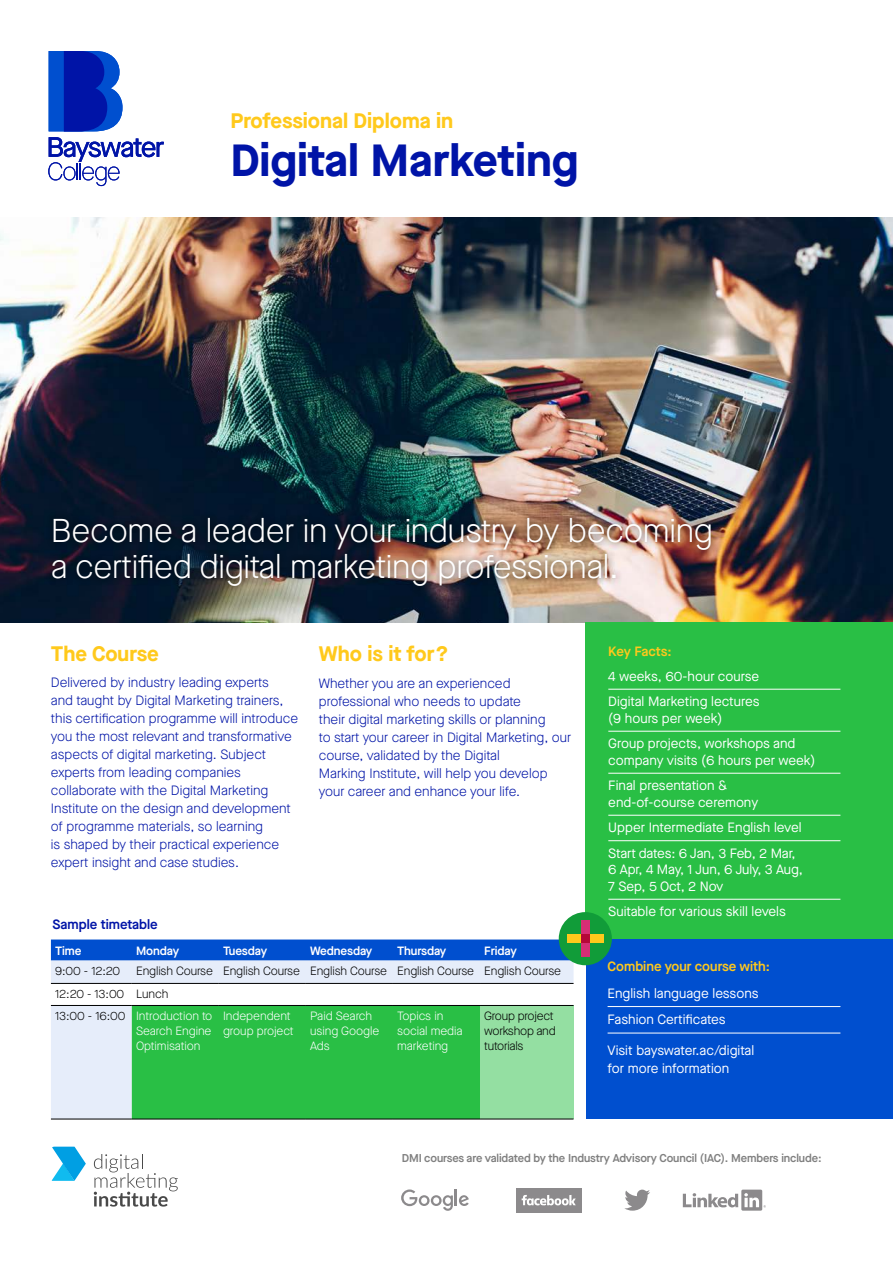
<style>
.page{position:relative;width:893px;height:1263px;background:#fff}
.page>*{position:absolute;margin:0;border:0;box-sizing:border-box;transform-origin:0 0}
.Page_Title_35_40_Dem{font:700 45px "Maison Neue";color:#0014a7}
.Page_title{font:300 33px/36px "Maison Neue";letter-spacing:-.01em;color:#fff}
.Page_Title_35_40_Dem-2{font:700 21px "Maison Neue";color:#ffc91c}
.Small_body_9_12{font:700 21px "Maison Neue";color:#ffc91c}
.Subhead_large{font:700 21px "Maison Neue";color:#ffc91c}
.Small_body_9_12-2{font:300 13.5px/18px "Maison Neue";color:#0014a7}
.Lined_bullets{font:13.5px/16.5px "Maison Neue";color:#fff}
.Subhead{font:600 13.5px "Maison Neue";color:#ffc91c}
.t1{font:600 13.5px "Maison Neue";color:#0014a7}
.Subhead-2{font:600 13.5px "Maison Neue";letter-spacing:-.02em;color:#ffc91c}
.Table_Body_8_5_8{font:300 12px/15px "Maison Neue";letter-spacing:-.01em;color:#000}
.Table_Body_8_5_8-2{font:300 12px/15px "Maison Neue";letter-spacing:-.005em;color:#fff}
.Table_Body_8_5_8-3{font:600 12px "Maison Neue";letter-spacing:-.01em;color:#fff}
.Lined_bullets-2{font:600 12px "Maison Neue";color:#fff}
.Subhead-3{font:600 11.4px "Maison Neue";letter-spacing:-.01em;color:#808080}
</style>
<div class="page">
<img style="left:0;top:218px;width:893px;height:405px">
<div style="left:586px;top:623px;width:307px;height:319px;background:#29bf45"></div>
<svg style="left:49px;top:51px;width:74px;height:80px;background:#123dbd"></svg>
<svg style="left:48px;top:137px;width:116px;height:49px"></svg>
<div style="left:45px;top:510px;width:674px;height:84px;background:#000;opacity:.75"></div>
<hr style="left:608px;top:689px;width:232px;height:1px;background:#fff">
<hr style="left:608px;top:731px;width:232px;height:1px;background:#fff">
<hr style="left:608px;top:773px;width:232px;height:1px;background:#fff">
<hr style="left:608px;top:815px;width:232px;height:1px;background:#fff">
<hr style="left:608px;top:840px;width:232px;height:1px;background:#fff">
<hr style="left:608px;top:899px;width:232px;height:1px;background:#fff">
<div style="left:586px;top:939px;width:307px;height:180px;background:#004fcf"></div>
<hr style="left:608px;top:1006px;width:232px;height:1px;background:#fff">
<hr style="left:608px;top:1033px;width:232px;height:1px;background:#fff">
<svg style="left:624px;top:1189px;width:26px;height:22px"></svg>
<div style="left:516px;top:1188px;width:66px;height:24px;background:#8c8a8c"></div>
<svg style="left:522px;top:1195px;width:54px;height:11px"></svg>
<svg style="left:401px;top:1189px;width:68px;height:22px"></svg>
<div style="left:741px;top:1189px;width:21px;height:22px;background:#8c8a8c;border-radius:2px"></div>
<svg style="left:683px;top:1193px;width:55px;height:14px"></svg>
<svg style="left:744px;top:1193px;width:22px;height:14px"></svg>
<svg style="left:94px;top:1154px;width:84px;height:53px"></svg>
<svg style="left:51px;top:1146px;width:35px;height:35px"></svg>
<div style="left:51px;top:939px;width:518px;height:21px;background:#004fcf"></div>
<svg style="left:51px;top:960px;width:523px;height:23px;background:#e1e9f8"></svg>
<svg style="left:51px;top:1006px;width:429px;height:113px;background:#4cc666"></svg>
<div style="left:480px;top:1005px;width:94px;height:114px;background:#94dfa2"></div>
<hr style="left:51px;top:983px;width:81px;height:1px;background:#000">
<hr style="left:51px;top:1119px;width:81px;height:1px;background:#000">
<hr style="left:51px;top:1005px;width:81px;height:1px;background:#000">
<hr style="left:132px;top:983px;width:87px;height:1px;background:#000">
<hr style="left:219px;top:983px;width:87px;height:1px;background:#000">
<hr style="left:306px;top:983px;width:87px;height:1px;background:#000">
<hr style="left:393px;top:983px;width:87px;height:1px;background:#000">
<hr style="left:480px;top:983px;width:94px;height:1px;background:#000">
<hr style="left:132px;top:1119px;width:87px;height:1px;background:#000">
<hr style="left:219px;top:1119px;width:87px;height:1px;background:#000">
<hr style="left:306px;top:1119px;width:87px;height:1px;background:#000">
<hr style="left:393px;top:1119px;width:87px;height:1px;background:#000">
<hr style="left:480px;top:1119px;width:94px;height:1px;background:#000">
<hr style="left:132px;top:1005px;width:87px;height:1px;background:#000">
<hr style="left:219px;top:1005px;width:87px;height:1px;background:#000">
<hr style="left:306px;top:1005px;width:87px;height:1px;background:#000">
<hr style="left:393px;top:1005px;width:87px;height:1px;background:#000">
<hr style="left:480px;top:1005px;width:94px;height:1px;background:#000">
<div style="left:559px;top:912px;width:53px;height:53px;background:#119c39;border-radius:50%"></div>
<div style="left:581px;top:921px;width:9px;height:36px;background:#d62e75"></div>
<div style="left:567px;top:934px;width:36px;height:9px;background:#ffc91c"></div>
<div style="left:581px;top:934px;width:9px;height:9px;background:#b50838"></div>
<p class="Page_Title_35_40_Dem-2" style="left:230px;top:106px;width:224px">Professional Diploma in</p>
<p class="Page_Title_35_40_Dem" style="left:230px;top:129px;width:349px">Digital Marketing</p>
<p class="Page_title" style="left:51px;top:512px;width:663px">Become a leader in your industry by becoming a certified digital marketing professional.</p>
<p class="Subhead_large" style="left:51px;top:639px;width:109px">The Course</p>
<p class="Small_body_9_12-2" style="left:51px;top:674px;width:249px">Delivered by industry leading experts<br>and taught by Digital Marketing trainers, this certification programme will introduce you the most relevant and transformative aspects of digital marketing. Subject experts from leading companies collaborate with the Digital Marketing Institute on the design and development of programme materials, so learning<br>is shaped by their practical experience expert insight and case studies.</p>
<p class="t1" style="left:53px;top:915px;width:107px">Sample timetable</p>
<p class="Small_body_9_12" style="left:319px;top:639px;width:131px">Who is it for?</p>
<p class="Small_body_9_12-2" style="left:319px;top:674px;width:254px">Whether you are an experienced professional who needs to update<br>their digital marketing skills or planning<br>to start your career in Digital Marketing, our course, validated by the Digital<br>Marking Institute, will help you develop your career and enhance your life.</p>
<p class="Lined_bullets-2" style="left:55px;top:942px;width:28px">Time</p>
<p class="Table_Body_8_5_8-3" style="left:136px;top:942px;width:45px">Monday</p>
<p class="Table_Body_8_5_8-3" style="left:223px;top:942px;width:46px">Tuesday</p>
<p class="Table_Body_8_5_8-3" style="left:310px;top:942px;width:64px">Wednesday</p>
<p class="Table_Body_8_5_8-3" style="left:397px;top:942px;width:51px">Thursday</p>
<p class="Table_Body_8_5_8-3" style="left:484px;top:942px;width:34px">Friday</p>
<p class="Table_Body_8_5_8" style="left:55px;top:963px;width:67px">9:00 - 12:20</p>
<p class="Table_Body_8_5_8" style="left:136px;top:963px;width:78px">English Course</p>
<p class="Table_Body_8_5_8" style="left:223px;top:963px;width:78px">English Course</p>
<p class="Table_Body_8_5_8" style="left:310px;top:963px;width:78px">English Course</p>
<p class="Table_Body_8_5_8" style="left:397px;top:963px;width:78px">English Course</p>
<p class="Table_Body_8_5_8" style="left:484px;top:963px;width:78px">English Course</p>
<p class="Table_Body_8_5_8" style="left:55px;top:986px;width:71px">12:20 - 13:00</p>
<p class="Table_Body_8_5_8" style="left:136px;top:986px;width:34px">Lunch</p>
<p class="Table_Body_8_5_8" style="left:55px;top:1008px;width:72px">13:00 - 16:00</p>
<p class="Table_Body_8_5_8-2" style="left:136px;top:1008px;width:78px;text-align:justify">Introduction to Search Engine Optimisation</p>
<p class="Table_Body_8_5_8-2" style="left:223px;top:1008px;width:72px">Independent group project</p>
<p class="Table_Body_8_5_8-2" style="left:310px;top:1008px;width:71px">Paid Search using Google<br>Ads</p>
<p class="Table_Body_8_5_8-2" style="left:397px;top:1008px;width:67px">Topics in social media marketing</p>
<p class="Table_Body_8_5_8" style="left:484px;top:1008px;width:73px">Group project workshop and tutorials</p>
<p class="Subhead-2" style="left:608px;top:641px;width:65px">Key Facts:</p>
<p class="Lined_bullets" style="left:608px;top:667px;width:152px">4 weeks, 60-hour course</p>
<p class="Lined_bullets" style="left:608px;top:693px;width:153px">Digital Marketing lectures (9 hours per week)</p>
<p class="Lined_bullets" style="left:608px;top:735px;width:209px">Group projects, workshops and company visits (6 hours per week)</p>
<p class="Lined_bullets" style="left:608px;top:777px;width:151px">Final presentation &amp; end-of-course ceremony</p>
<p class="Lined_bullets" style="left:608px;top:819px;width:195px">Upper Intermediate English level</p>
<p class="Lined_bullets" style="left:608px;top:844px;width:196px">Start dates: 6 Jan, 3 Feb, 2 Mar,<br>6 Apr, 4 May, 1 Jun, 6 July, 3 Aug,<br>7 Sep, 5 Oct, 2 Nov</p>
<p class="Lined_bullets" style="left:608px;top:903px;width:179px">Suitable for various skill levels</p>
<p class="Subhead" style="left:608px;top:957px;width:164px">Combine your course with:</p>
<p class="Lined_bullets" style="left:608px;top:985px;width:153px">English language lessons</p>
<p class="Lined_bullets" style="left:608px;top:1011px;width:120px">Fashion Certificates</p>
<p class="Lined_bullets" style="left:608px;top:1041px;width:148px;line-height:18px">Visit bayswater.ac/digital for more information</p>
<p class="Subhead-3" style="left:402px;top:1150px;width:421px">DMI courses are validated by the Industry Advisory Council (IAC). Members include:</p>
</div>
